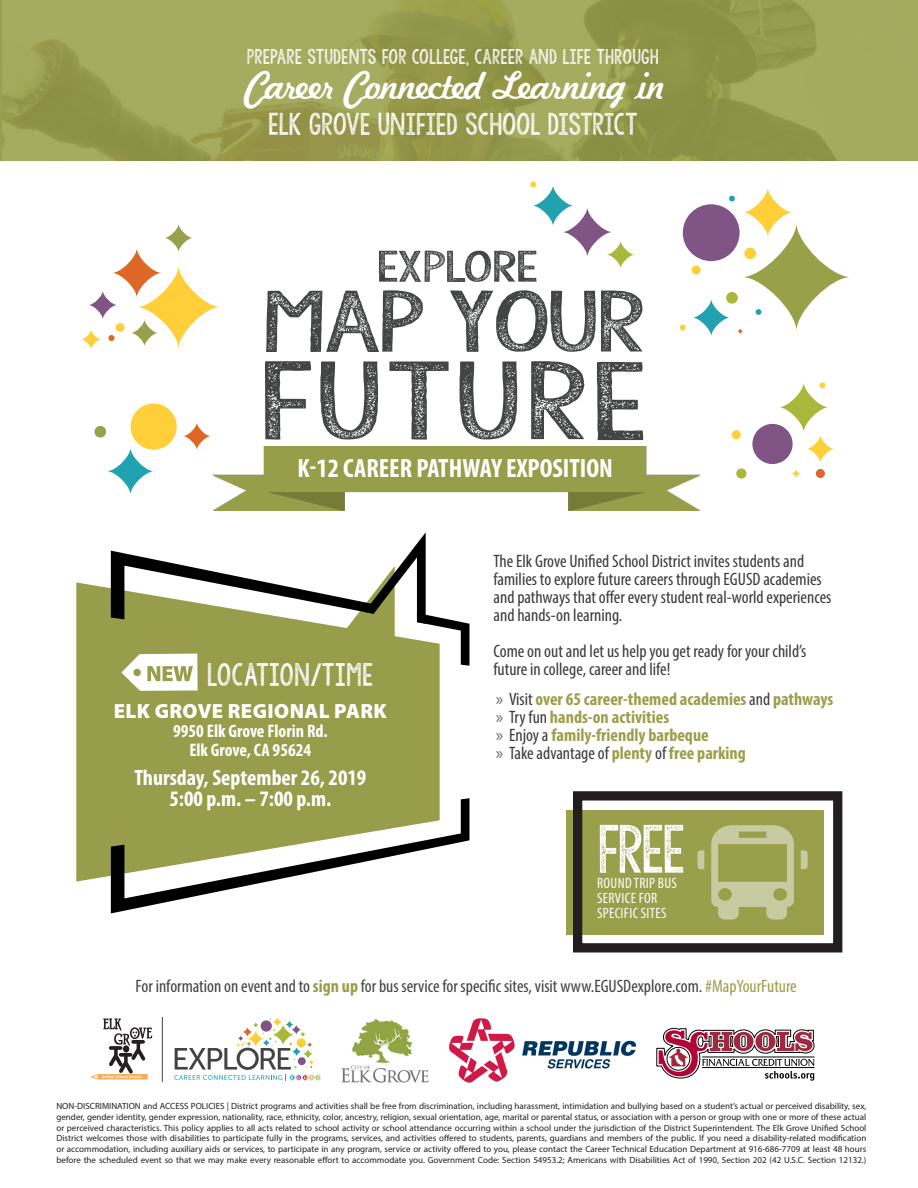
<style>
.page{position:relative;width:918px;height:1188px;background:#fff}
.page>*{position:absolute;margin:0;border:0;box-sizing:border-box;transform-origin:0 0}
.t1{font:87.9px "KG Allof Me";color:#434545;scale:1.52 1}
.t2{font:68.85px "KG Allof Me";letter-spacing:-.055em;color:#434545;scale:1.52 1}
.t3{font:53.85px "KG Allof Me";color:#fff}
.t4{font:34.8px "KG Allof Me";letter-spacing:-.04em;color:#434545;scale:1.52 1}
.t5{font:28.2px "Kavaler Kursive";color:#fff}
.t6{font:700 condensed 26.55px "Myriad Pro";color:#fff}
.t7{font:25.35px "KG Allof Me";color:#fff}
.t8{font:24.75px "KG Allof Me";letter-spacing:-.02em;color:#fff}
.t9{font:700 condensed 22.2px/20.5px "Myriad Pro";color:#fff;text-align:center}
.t10{font:900 20.55px "Myriad Pro";letter-spacing:.02em;color:#fff}
.t11{font:700 condensed 18.15px/19px "Myriad Pro";color:#fff;text-align:center}
.t12{font:condensed 18px/18px "Myriad Pro";color:#3a3a3c}
.t13{font:condensed 18px "Myriad Pro";color:#424141}
.t14{font:700 condensed 18px "Myriad Pro";color:#999f4a}
.t15{font:16.8px "KG Allof Me";color:#fff}
.t16{font:condensed 15px/15px "Myriad Pro";letter-spacing:.02em;color:#fff}
.t17{font:9px/10.8px "Myriad Pro";color:#231f20;text-align:justify}
.s1{font-weight:400;font-stretch:normal;color:#666}
.s2{font-weight:400;color:#3a3a3c}
.s3{font-stretch:normal;color:#666}
.s4{font-weight:700;color:#999f4a}
.s5{font-weight:700;color:#989d4b}
.s6{color:#424142}
.s7{color:#989f48}
</style>
<div class="page">
<div style="left:566px;top:810px;width:258px;height:125px;background:#999f4a"></div>
<img style="left:2px;top:0;width:916px;height:160px">
<div style="left:76px;top:566px;width:364px;height:316px;background:#989d4b"></div>
<svg style="left:111px;top:798px;width:359px;height:115px"></svg>
<svg style="left:174px;top:1019px;width:147px;height:62px"></svg>
<svg style="left:91px;top:1018px;width:62px;height:62px"></svg>
<hr style="left:162px;top:1017px;width:1px;height:65px;background:#444242">
<img style="left:448px;top:1018px;width:189px;height:65px">
<img style="left:214px;top:446px;width:485px;height:64px">
<svg style="left:801px;top:850px;width:7px;height:19px"></svg>
<svg style="left:711px;top:825px;width:83px;height:95px"></svg>
<svg style="left:697px;top:850px;width:7px;height:19px"></svg>
<div style="left:573px;top:791px;width:269px;height:161px;border:9px solid #231f20"></div>
<svg style="left:742px;top:223px;width:109px;height:108px"></svg>
<svg style="left:137px;top:265px;width:83px;height:84px"></svg>
<svg style="left:792px;top:469px;width:8px;height:9px"></svg>
<svg style="left:807px;top:435px;width:27px;height:28px"></svg>
<svg style="left:183px;top:422px;width:28px;height:28px"></svg>
<svg style="left:737px;top:328px;width:6px;height:6px"></svg>
<svg style="left:112px;top:248px;width:50px;height:50px"></svg>
<svg style="left:81px;top:329px;width:20px;height:21px"></svg>
<svg style="left:743px;top:188px;width:50px;height:49px"></svg>
<div style="left:131px;top:403px;width:46px;height:47px;background:#ffcf39;border-radius:50%"></div>
<div style="left:732px;top:430px;width:9px;height:9px;background:#ffcf39;border-radius:50%"></div>
<div style="left:692px;top:265px;width:9px;height:9px;background:#ffcf39;border-radius:50%"></div>
<svg style="left:779px;top:382px;width:50px;height:50px"></svg>
<svg style="left:607px;top:241px;width:27px;height:27px"></svg>
<svg style="left:164px;top:224px;width:29px;height:28px"></svg>
<svg style="left:131px;top:319px;width:27px;height:27px"></svg>
<div style="left:736px;top:468px;width:10px;height:11px;background:#a9b83a;border-radius:50%"></div>
<div style="left:726px;top:292px;width:12px;height:12px;background:#a9b83a;border-radius:50%"></div>
<svg style="left:94px;top:426px;width:13px;height:12px"></svg>
<div style="left:744px;top:248px;width:12px;height:11px;background:#ffcf39;border-radius:50%"></div>
<div style="left:116px;top:323px;width:9px;height:9px;background:#ffcf39;border-radius:50%"></div>
<div style="left:816px;top:469px;width:9px;height:9px;background:#dc6726;border-radius:50%"></div>
<div style="left:108px;top:335px;width:7px;height:6px;background:#dc6726;border-radius:50%"></div>
<svg style="left:820px;top:382px;width:5px;height:6px"></svg>
<svg style="left:680px;top:325px;width:6px;height:5px"></svg>
<svg style="left:530px;top:182px;width:6px;height:5px"></svg>
<svg style="left:107px;top:448px;width:47px;height:47px"></svg>
<svg style="left:532px;top:185px;width:42px;height:41px"></svg>
<svg style="left:693px;top:299px;width:37px;height:37px"></svg>
<svg style="left:729px;top:196px;width:6px;height:5px"></svg>
<svg style="left:756px;top:309px;width:5px;height:6px"></svg>
<svg style="left:562px;top:207px;width:50px;height:50px"></svg>
<svg style="left:89px;top:291px;width:28px;height:28px"></svg>
<div style="left:752px;top:424px;width:41px;height:40px;background:#805585;border-radius:50%"></div>
<div style="left:683px;top:204px;width:57px;height:57px;background:#805585;border-radius:50%"></div>
<svg style="left:111px;top:532px;width:358px;height:159px"></svg>
<img style="left:341px;top:1019px;width:88px;height:64px">
<svg style="left:656px;top:1028px;width:159px;height:53px"></svg>
<p class="t15" style="left:247px;top:45px;width:414px">PREPARE STUDENTS FOR COLLEGE, CAREER AND LIFE THROUGH</p>
<p class="t5" style="left:244px;top:68px;width:420px">Career Connected Learning in</p>
<p class="t8" style="left:268px;top:107px;width:371px">ELK GROVE UNIFIED SCHOOL DISTRICT</p>
<p class="t4" style="left:376px;top:243px;width:108px">EXPLORE</p>
<p class="t2" style="left:261px;top:276px;width:256px">MAP YOUR</p>
<p class="t1" style="left:258px;top:342px;width:259px">FUTURE</p>
<p class="t6" style="left:297px;top:452px;width:317px">K-12 CAREER PATHWAY EXPOSITION</p>
<p class="t7" style="left:207px;top:658px;width:168px">LOCATION/TIME</p>
<p class="t10" style="left:114px;top:697px;width:274px">ELK GROVE REGIONAL PARK</p>
<p class="t11" style="left:173px;top:721px;width:156px">9950 Elk Grove Florin Rd.<br>Elk Grove, CA 95624</p>
<p class="t9" style="left:134px;top:767px;width:234px">Thursday, September 26, 2019<br>5:00 p.m. – 7:00 p.m.</p>
<p class="t12" style="left:494px;top:552px;width:340px">The Elk Grove Unified School District invites students and families to explore future careers through EGUSD academies and pathways that offer every student real-world experiences and hands-on learning.</p>
<p class="t12" style="left:494px;top:642px;width:314px">Come on out and let us help you get ready for your child’s future in college, career and life!</p>
<p class="t14" style="left:496px;top:687px;width:339px"><span class="s1">»</span> <span class="s2">Visit</span> over 65 career-themed academies <span class="s2">and</span> pathways</p>
<p class="t14" style="left:496px;top:705px;width:175px"><span class="s1">»</span> <span class="s2">Try fun</span> hands-on activities</p>
<p class="t14" style="left:496px;top:723px;width:215px"><span class="s1">»</span> <span class="s2">Enjoy a</span> family-friendly barbeque</p>
<p class="t12" style="left:496px;top:743px;width:252px"><span class="s3">»</span> Take advantage of <span class="s4">plenty</span> of <span class="s4">free parking</span></p>
<p class="t3" style="left:597px;top:813px;width:90px">FREE</p>
<p class="t16" style="left:597px;top:876px;width:81px">ROUND TRIP BUS<br>SERVICE FOR<br>SPECIFIC SITES</p>
<p class="t13" style="left:136px;top:975px;width:663px">For information on event and to <span class="s5">sign up</span> for bus service for specific sites, visit <span class="s6">www.EGUSDexplore.com</span>. <span class="s7">#MapYourFuture</span></p>
<p class="t17" style="left:56px;top:1100px;width:812px">NON-DISCRIMINATION and ACCESS POLICIES | District programs and activities shall be free from discrimination, including harassment, intimidation and bullying based on a student’s actual or perceived disability, sex, gender, gender identity, gender expression, nationality, race, ethnicity, color, ancestry, religion, sexual orientation, age, marital or parental status, or association with a person or group with one or more of these actual or perceived characteristics. This policy applies to all acts related to school activity or school attendance occurring within a school under the jurisdiction of the District Superintendent. The Elk Grove Unified School District welcomes those with disabilities to participate fully in the programs, services, and activities offered to students, parents, guardians and members of the public. If you need a disability-related modification or accommodation, including auxiliary aids or services, to participate in any program, service or activity offered to you, please contact the Career Technical Education Department at 916-686-7709 at least 48 hours before the scheduled event so that we may make every reasonable effort to accommodate you. Government Code: Section 54953.2; Americans with Disabilities Act of 1990, Section 202 (42 U.S.C. Section 12132.)</p>
</div>
